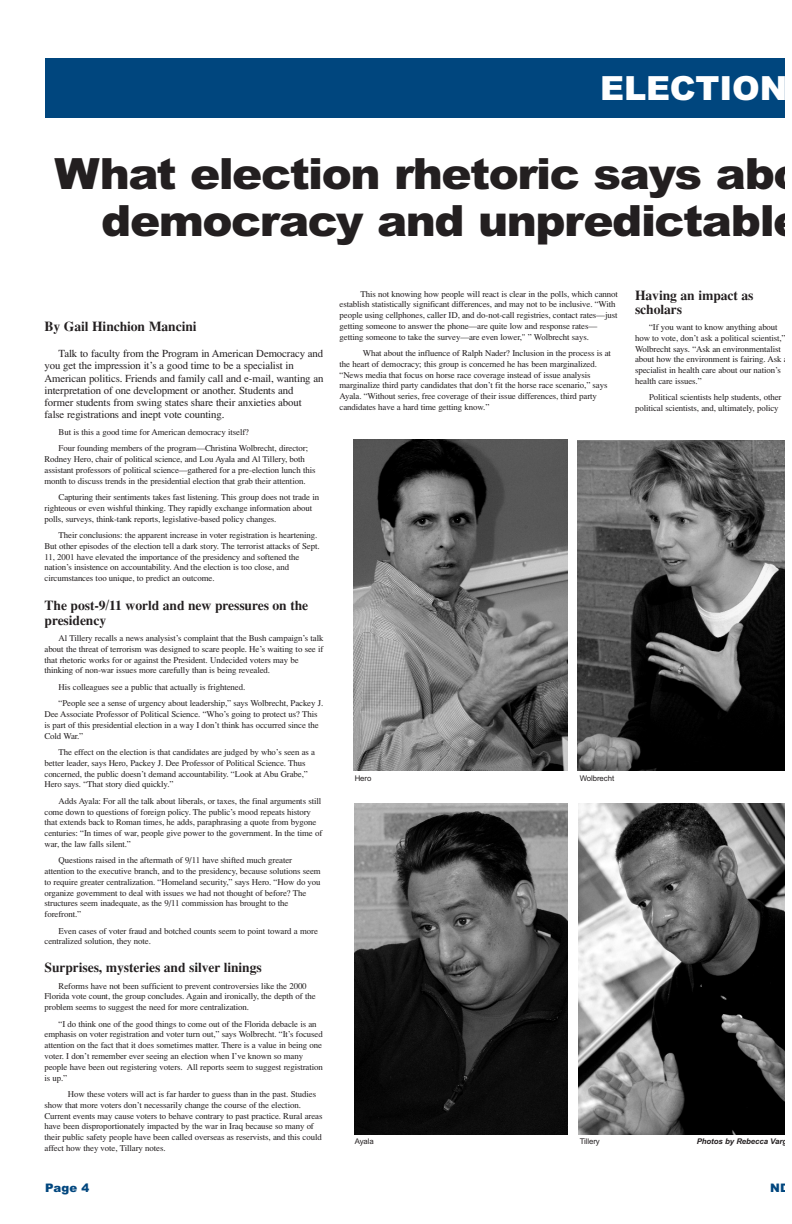
<style>
.page{position:relative;width:792px;height:1224px;background:#fff}
.page>*{position:absolute;margin:0;border:0;box-sizing:border-box;transform-origin:0 0}
.t1{font:900 43.1px/47px "Arial";letter-spacing:-.035em;color:#231f20;text-align:right;scale:1.05 1}
.t2{font:900 33.3px "Arial";letter-spacing:-.005em;color:#fff}
.t3{font:700 13.7px/14.7px "Times";letter-spacing:-.01em;color:#231f20}
.t4{font:900 11.8px "Arial";color:#00467e}
.t5{font:10.8px/12.3px "Times";letter-spacing:-.01em;color:#231f20}
.t6{font:8.8px/10.8px "Times";letter-spacing:-.01em;color:#231f20}
.t7{font:7.8px "Arial";letter-spacing:-.01em;color:#231f20}
.t8{font:italic 700 7.8px "Arial";letter-spacing:-.01em;color:#231f20}
</style>
<div class="page">
<div style="left:45px;top:58px;width:740px;height:60px;background:#00467e"></div>
<img style="left:354px;top:440px;width:214px;height:330px">
<img style="left:578px;top:441px;width:207px;height:329px">
<img style="left:354px;top:804px;width:214px;height:331px">
<img style="left:579px;top:804px;width:206px;height:330px">
<h2 class="t2" style="left:600px;top:76px;width:189px">ELECTION</h2>
<h1 class="t1" style="left:54px;top:154px;width:715px">What election rhetoric says abo democracy and unpredictable</h1>
<h3 class="t3" style="left:45px;top:320px;width:154px">By Gail Hinchion Mancini</h3>
<p class="t5" style="left:45px;top:348px;width:280px;text-indent:14px">Talk to faculty from the Program in American Democracy and you get the impression it’s a good time to be a specialist in American politics. Friends and family call and e-mail, wanting an interpretation of one development or another. Students and former students from swing states share their anxieties about false registrations and inept vote counting.</p>
<p class="t6" style="left:59px;top:425px;width:251px;line-height:16.4px">But is this a good time for American democracy itself?<br>Four founding members of the program—Christina Wolbrecht, director;</p>
<p class="t6" style="left:45px;top:455px;width:273px">Rodney Hero, chair of political science, and Lou Ayala and Al Tillery, both assistant professors of political science—gathered for a pre-election lunch this month to discuss trends in the presidential election that grab their attention.</p>
<p class="t6" style="left:45px;top:493px;width:276px;text-indent:14px">Capturing their sentiments takes fast listening. This group does not trade in righteous or even wishful thinking. They rapidly exchange information about polls, surveys, think-tank reports, legislative-based policy changes.</p>
<p class="t6" style="left:45px;top:530px;width:277px;text-indent:14px">Their conclusions: the apparent increase in voter registration is heartening.<br>But other episodes of the election tell a dark story. The terrorist attacks of Sept.<br>11, 2001 have elevated the importance of the presidency and softened the nation’s insistence on accountability. And the election is too close, and circumstances too unique, to predict an outcome.</p>
<h3 class="t3" style="left:45px;top:599px;width:265px">The post-9/11 world and new pressures on the presidency</h3>
<p class="t6" style="left:45px;top:634px;width:281px;text-indent:14px">Al Tillery recalls a news analysist’s complaint that the Bush campaign’s talk about the threat of terrorism was designed to scare people. He’s waiting to see if that rhetoric works for or against the President. Undecided voters may be thinking of non-war issues more carefully than is being revealed.</p>
<p class="t6" style="left:59px;top:680px;width:266px;line-height:16.4px">His colleagues see a public that actually is frightened.<br>“People see a sense of urgency about leadership,” says Wolbrecht, Packey J.</p>
<p class="t6" style="left:45px;top:710px;width:276px">Dee Associate Professor of Political Science. “Who’s going to protect us? This is part of this presidential election in a way I don’t think has occurred since the<br>Cold War.”</p>
<p class="t6" style="left:45px;top:748px;width:272px;text-indent:14px">The effect on the election is that candidates are judged by who’s seen as a better leader, says Hero, Packey J. Dee Professor of Political Science. Thus concerned, the public doesn’t demand accountability. “Look at Abu Grabe,” Hero says. “That story died quickly.”</p>
<p class="t6" style="left:45px;top:796px;width:279px;text-indent:14px">Adds Ayala: For all the talk about liberals, or taxes, the final arguments still come down to questions of foreign policy. The public’s mood repeats history that extends back to Roman times, he adds, paraphrasing a quote from bygone centuries: “In times of war, people give power to the government. In the time of war, the law falls silent.”</p>
<p class="t6" style="left:45px;top:856px;width:278px;text-indent:14px">Questions raised in the aftermath of 9/11 have shifted much greater attention to the executive branch, and to the presidency, because solutions seem to require greater centralization. “Homeland security,” says Hero. “How do you organize government to deal with issues we had not thought of before? The structures seem inadequate, as the 9/11 commission has brought to the forefront.”</p>
<p class="t6" style="left:45px;top:926px;width:275px;text-indent:14px">Even cases of voter fraud and botched counts seem to point toward a more centralized solution, they note.</p>
<h3 class="t3" style="left:45px;top:962px;width:219px">Surprises, mysteries and silver linings</h3>
<p class="t6" style="left:45px;top:981px;width:273px;text-indent:14px">Reforms have not been sufficient to prevent controversies like the 2000<br>Florida vote count, the group concludes. Again and ironically, the depth of the problem seems to suggest the need for more centralization.</p>
<p class="t6" style="left:45px;top:1019px;width:280px;text-indent:14px">“I do think one of the good things to come out of the Florida debacle is an emphasis on voter registration and voter turn out,” says Wolbrecht. “It’s focused attention on the fact that it does sometimes matter. There is a value in being one voter. I don’t remember ever seeing an election when I’ve known so many people have been out registering voters. All reports seem to suggest registration is up.”</p>
<p class="t6" style="left:45px;top:1089px;width:280px;text-indent:23px">How these voters will act is far harder to guess than in the past. Studies show that more voters don’t necessarily change the course of the election.<br>Current events may cause voters to behave contrary to past practice. Rural areas have been disproportionately impacted by the war in Iraq because so many of their public safety people have been called overseas as reservists, and this could affect how they vote, Tillary notes.</p>
<h3 class="t4" style="left:45px;top:1183px;width:46px">Page 4</h3>
<p class="t6" style="left:340px;top:289px;width:280px;text-indent:21px">This not knowing how people will react is clear in the polls, which cannot establish statistically significant differences, and may not to be inclusive. “With people using cellphones, caller ID, and do-not-call registries, contact rates—just getting someone to answer the phone—are quite low and response rates— getting someone to take the survey—are even lower," ” Wolbrecht says.</p>
<p class="t6" style="left:340px;top:349px;width:273px;text-indent:23px">What about the influence of Ralph Nader? Inclusion in the process is at the heart of democracy; this group is concerned he has been marginalized. “News media that focus on horse race coverage instead of issue analysis marginalize third party candidates that don’t fit the horse race scenario,” says Ayala. “Without series, free coverage of their issue differences, third party candidates have a hard time getting know.”</p>
<h3 class="t3" style="left:635px;top:290px;width:120px;line-height:13.7px">Having an impact as scholars</h3>
<p class="t6" style="left:635px;top:323px;width:154px;text-indent:14px">“If you want to know anything about how to vote, don’t ask a political scientist,” Wolbrecht says. “Ask an environmentalist about how the environment is fairing. Ask a specialist in health care about our nation’s health care issues.”</p>
<p class="t6" style="left:635px;top:393px;width:148px;text-indent:14px">Political scientists help students, other political scientists, and, ultimately, policy</p>
<p class="t7" style="left:355px;top:775px;width:18px">Hero</p>
<p class="t7" style="left:580px;top:776px;width:36px">Wolbrecht</p>
<p class="t7" style="left:355px;top:1139px;width:21px">Ayala</p>
<p class="t7" style="left:580px;top:1138px;width:22px">Tillery</p>
<p class="t8" style="left:697px;top:1138px;width:92px">Photos by Rebecca Varg</p>
<h3 class="t4" style="left:770px;top:1183px;width:20px">ND</h3>
</div>
